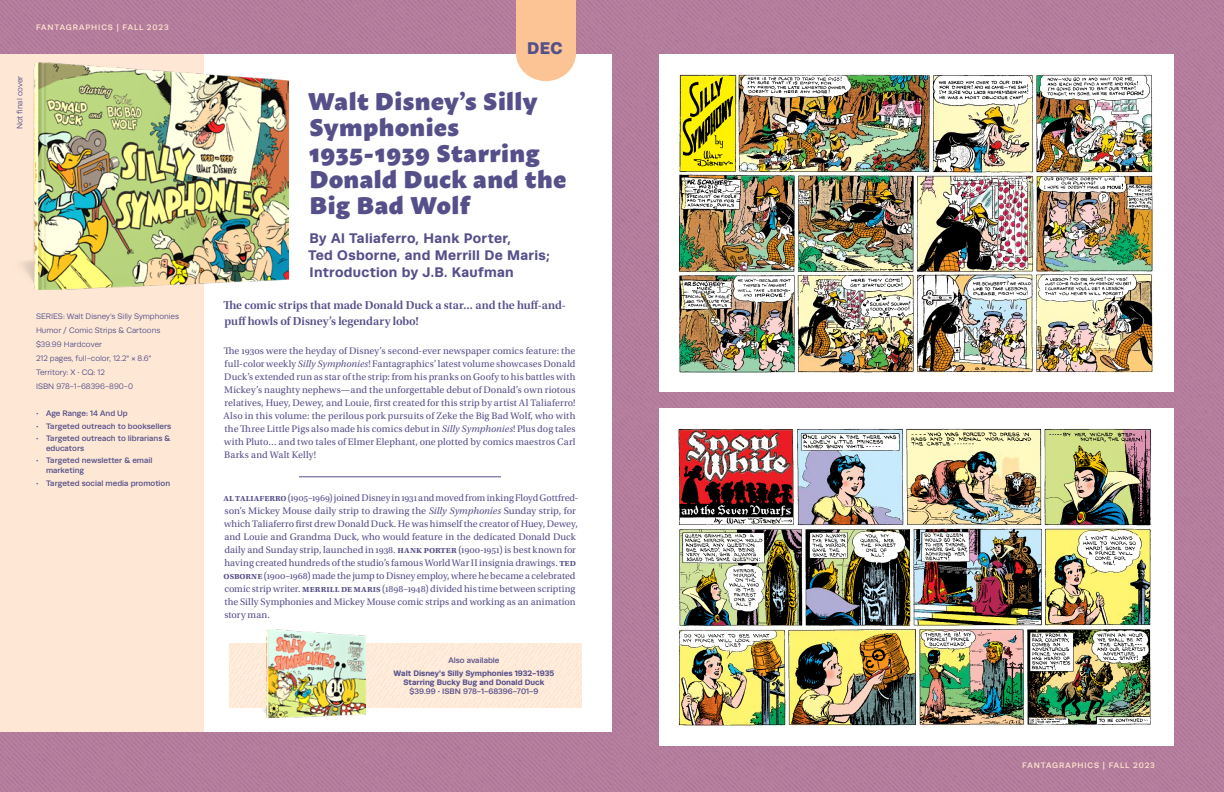
<style>
.page{position:relative;width:1224px;height:792px;background:#fff}
.page>*{position:absolute;margin:0;border:0;box-sizing:border-box;transform-origin:0 0}
.t1{font:900 24px/26px "Macho";letter-spacing:.025em;color:#56508a}
.t2{font:900 17px "Runda";color:#56508a}
.t3{font:700 14px/16.8px "Runda";letter-spacing:.02em;color:#56508a}
.t4{font:12px/16px "Utopia Std Semibold Subh";color:#56508a}
.t5{font:10px/13px "Utopia Std";color:#56508a;text-align:justify}
.t6{font:500 8px/9.6px "Runda";color:#56508a}
.t7{font:8px/14px "Runda";color:#56508a}
.t8{font:700 8px/9px "Runda";color:#56508a;text-align:center}
.t9{font:500 8px "Runda";letter-spacing:.11em;color:#fee3cd}
.s1{font-style:italic}
.s2{font-weight:600}
</style>
<div class="page">
<div style="left:0;top:48px;width:204px;height:738px;background:#fee8d5"></div>
<img style="left:0;top:0;width:612px;height:54px">
<img style="left:0;top:733px;width:612px;height:59px">
<img style="left:612px;top:0;width:612px;height:792px">
<svg style="left:516px;top:0;width:60px;height:81px;background:#fcc79b"></svg>
<img style="left:22px;top:62px;width:266px;height:228px">
<hr style="left:299px;top:477px;width:202px;height:1px;background:#56508a">
<img style="left:230px;top:643px;width:352px;height:65px">
<img style="left:258px;top:629px;width:107px;height:88px">
<div style="left:659px;top:54px;width:515px;height:337px;background:#fff"></div>
<img style="left:678px;top:73px;width:476px;height:299px">
<div style="left:659px;top:409px;width:515px;height:337px;background:#fff"></div>
<img style="left:679px;top:429px;width:472px;height:297px">
<p class="t9" style="left:36px;top:22px;width:134px">FANTAGRAPHICS | FALL 2023</p>
<p class="t7" style="left:13px;top:129px;width:55px;rotate:-90deg">Not final cover</p>
<p class="t7" style="left:36px;top:309px;width:145px">SERIES: Walt Disney’s Silly Symphonies<br>Humor / Comic Strips &amp; Cartoons $39.99 Hardcover<br>212 pages, full-color, 12.2" × 8.6"<br>Territory: X • CQ: 12<br>ISBN 978-1-68396-890-0</p>
<p class="t6" style="left:36px;top:408px;width:93px">• Age Range: 14 And Up</p>
<p class="t6" style="left:36px;top:421px;width:137px">• Targeted outreach to booksellers</p>
<p class="t6" style="left:46px;top:434px;width:126px;text-indent:-10px">• Targeted outreach to librarians &amp; educators</p>
<p class="t6" style="left:46px;top:456px;width:108px;text-indent:-10px">• Targeted newsletter &amp; email marketing</p>
<p class="t6" style="left:36px;top:478px;width:136px">• Targeted social media promotion</p>
<h2 class="t2" style="left:527px;top:38px;width:37px">DEC</h2>
<h1 class="t1" style="left:308px;top:85px;width:260px">Walt Disney’s Silly<br>Symphonies<br>1935-1939 Starring<br>Donald Duck and the<br>Big Bad Wolf</h1>
<h3 class="t3" style="left:308px;top:230px;width:243px">By Al Taliaferro, Hank Porter,<br>Ted Osborne, and Merrill De Maris;<br>Introduction by J.B. Kaufman</h3>
<p class="t4" style="left:223px;top:297px;width:344px">The comic strips that made Donald Duck a star… and the huff-and&shy;puff howls of Disney’s legendary lobo!</p>
<p class="t5" style="left:224px;top:345px;width:354px">The 1930s were the heyday of Disney’s second-ever newspaper comics feature: the full-color weekly <span class="s1">Silly Symphonies</span>! Fantagraphics’ latest volume showcases Donald Duck’s extended run as star of the strip: from his pranks on Goofy to his battles with Mickey’s naughty nephews—and the unforgettable debut of Donald’s own riotous relatives, Huey, Dewey, and Louie, first created for this strip by artist Al Taliaferro!<br>Also in this volume: the perilous pork pursuits of Zeke the Big Bad Wolf, who with the Three Little Pigs also made his comics debut in <span class="s1">Silly Symphonies</span>! Plus dog tales with Pluto… and two tales of Elmer Elephant, one plotted by comics maestros Carl Barks and Walt Kelly!</p>
<p class="t5" style="left:224px;top:492px;width:356px;text-align:left"><span class="s2">Al Taliaferro</span> (1905–1969) joined Disney in 1931 and moved from inking Floyd Gottfred&shy;son’s Mickey Mouse daily strip to drawing the <span class="s1">Silly Symphonies</span> Sunday strip, for which Taliaferro first drew Donald Duck. He was himself the creator of Huey, Dewey, and Louie and Grandma Duck, who would feature in the dedicated Donald Duck daily and Sunday strip, launched in 1938. <span class="s2">Hank Porter</span> (1900-1951) is best known for having created hundreds of the studio’s famous World War II insignia drawings. <span class="s2">Ted Osborne</span> (1900–1968) made the jump to Disney employ, where he became a celebrated comic strip writer. <span class="s2">Merrill De Maris</span> (1898–1948) divided his time between scripting the Silly Symphonies and Mickey Mouse comic strips and working as an animation story man.</p>
<p class="t6" style="left:448px;top:655px;width:53px">Also available</p>
<p class="t8" style="left:394px;top:669px;width:162px">Walt Disney's Silly Symphonies 1932-1935<br>Starring Bucky Bug and Donald Duck</p>
<p class="t6" style="left:409px;top:687px;width:131px">$39.99 • ISBN 978-1-68396-701-9</p>
<p class="t9" style="left:1022px;top:761px;width:134px">FANTAGRAPHICS | FALL 2023</p>
</div>
